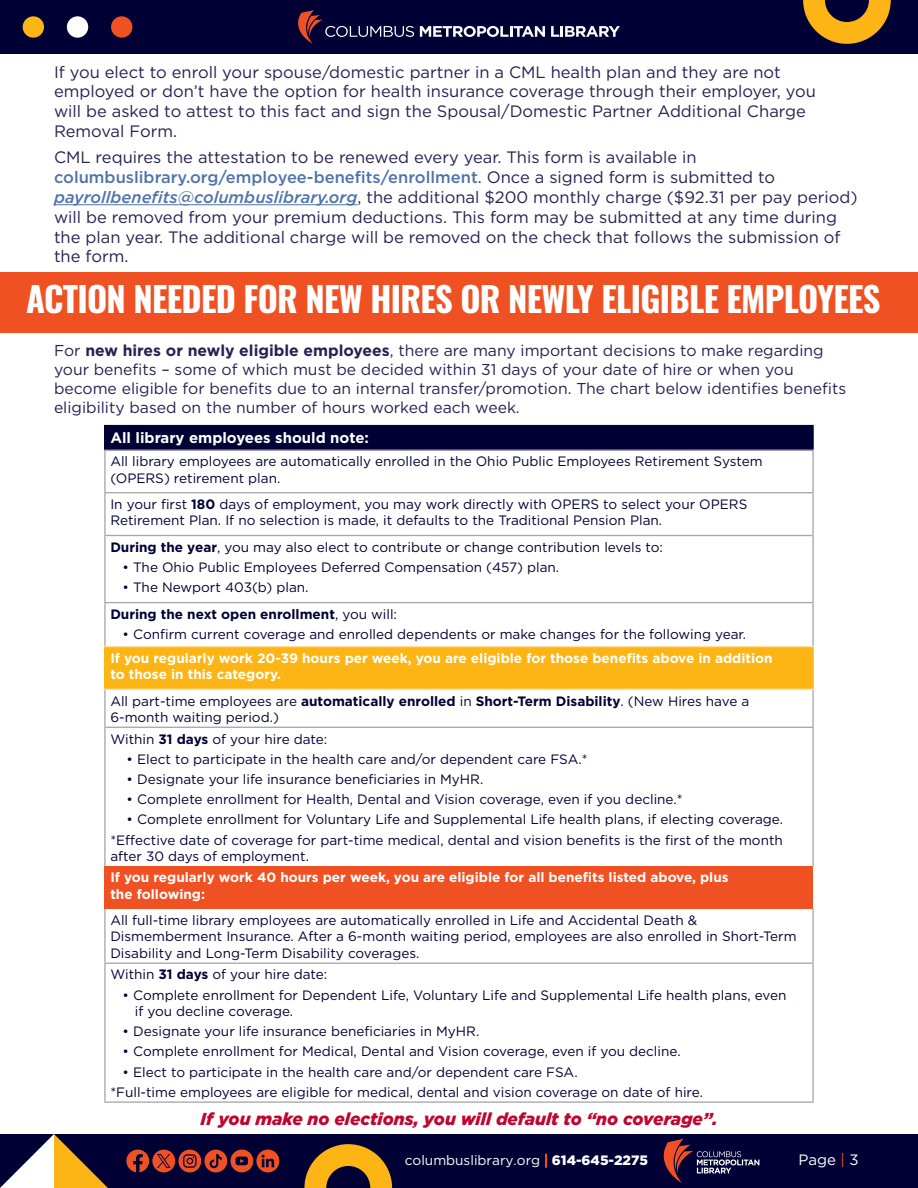
<style>
.page{position:relative;width:918px;height:1188px;background:#fff}
.page>*{position:absolute;margin:0;border:0;box-sizing:border-box;transform-origin:0 0}
.t1{font:700 34.5px "Oswald";letter-spacing:-.02em;color:#fff}
.t2{font:italic 900 17.25px "Gotham";color:#c00630}
.t3{font:16.5px/19.8px "Gotham";color:#272052}
.t4{font:15.75px/18.9px "Gotham";color:#272052}
.t5{font:15px "Gotham";color:#fff}
.t6{font:700 14.85px "Gotham";color:#fff}
.t7{font:13.65px "Gotham";color:#fff}
.t8{font:13.5px/16.4px "Gotham";color:#010035}
.t9{font:700 13.5px/16.4px "Gotham";color:#fff}
.s1{font-weight:500;color:#4f73ad}
.s2{font-weight:500;font-style:italic;color:#4f73ad}
.s3{font-weight:700}
.s4{font-weight:100;color:#f05123}
.s5{font-weight:900}
.s6{color:#f05123}
</style>
<div class="page">
<div style="left:0;top:1134px;width:918px;height:54px;background:#010035"></div>
<svg style="left:664px;top:1139px;width:95px;height:44px"></svg>
<div style="left:0;top:0;width:918px;height:54px;background:#010035"></div>
<svg style="left:420px;top:26px;width:125px;height:11px"></svg>
<svg style="left:551px;top:26px;width:69px;height:11px"></svg>
<svg style="left:298px;top:10px;width:116px;height:34px"></svg>
<svg style="left:803px;top:0;width:88px;height:44px"></svg>
<div style="left:23px;top:16px;width:21px;height:22px;background:#fcb515;border-radius:50%"></div>
<div style="left:67px;top:16px;width:21px;height:22px;background:#fff;border-radius:50%"></div>
<div style="left:111px;top:16px;width:21px;height:22px;background:#f05123;border-radius:50%"></div>
<svg style="left:0;top:1134px;width:108px;height:54px"></svg>
<svg style="left:304px;top:1144px;width:88px;height:44px"></svg>
<svg style="left:126px;top:1150px;width:153px;height:22px"></svg>
<div style="left:0;top:272px;width:918px;height:61px;background:#f05123"></div>
<div style="left:105px;top:426px;width:708px;height:24px;background:#010035"></div>
<div style="left:105px;top:647px;width:708px;height:42px;background:#fcb515"></div>
<div style="left:105px;top:866px;width:708px;height:43px;background:#f05123"></div>
<hr style="left:104px;top:451px;width:2px;height:41px;background:#a7a9ac">
<hr style="left:812px;top:451px;width:2px;height:41px;background:#a7a9ac">
<hr style="left:104px;top:492px;width:710px;height:1px;background:#a7a9ac">
<hr style="left:104px;top:493px;width:2px;height:42px;background:#a7a9ac">
<hr style="left:812px;top:493px;width:2px;height:42px;background:#a7a9ac">
<hr style="left:104px;top:535px;width:710px;height:1px;background:#a7a9ac">
<hr style="left:104px;top:536px;width:2px;height:66px;background:#a7a9ac">
<hr style="left:812px;top:536px;width:2px;height:66px;background:#a7a9ac">
<hr style="left:104px;top:602px;width:710px;height:1px;background:#a7a9ac">
<hr style="left:104px;top:603px;width:2px;height:43px;background:#a7a9ac">
<hr style="left:812px;top:603px;width:2px;height:43px;background:#a7a9ac">
<hr style="left:104px;top:690px;width:2px;height:37px;background:#a7a9ac">
<hr style="left:812px;top:690px;width:2px;height:37px;background:#a7a9ac">
<hr style="left:104px;top:727px;width:710px;height:1px;background:#a7a9ac">
<hr style="left:104px;top:728px;width:2px;height:138px;background:#a7a9ac">
<hr style="left:812px;top:728px;width:2px;height:138px;background:#a7a9ac">
<hr style="left:104px;top:909px;width:2px;height:54px;background:#a7a9ac">
<hr style="left:812px;top:909px;width:2px;height:54px;background:#a7a9ac">
<hr style="left:104px;top:425px;width:710px;height:1px;background:#010035">
<hr style="left:104px;top:426px;width:2px;height:23px;background:#010035">
<hr style="left:812px;top:426px;width:2px;height:23px;background:#010035">
<hr style="left:104px;top:449px;width:710px;height:2px;background:#777499">
<hr style="left:104px;top:646px;width:710px;height:1px;background:#ffdea3">
<hr style="left:104px;top:689px;width:710px;height:1px;background:#ffdea3">
<hr style="left:104px;top:647px;width:2px;height:42px;background:#fcb515">
<hr style="left:812px;top:647px;width:2px;height:42px;background:#fcb515">
<hr style="left:104px;top:963px;width:710px;height:1px;background:#a7a9ac">
<hr style="left:104px;top:964px;width:2px;height:137px;background:#a7a9ac">
<hr style="left:812px;top:964px;width:2px;height:137px;background:#a7a9ac">
<hr style="left:104px;top:1101px;width:710px;height:2px;background:#a7a9ac">
<hr style="left:54px;top:204px;width:303px;height:1px;background:#4f73ad">
<p class="t3" style="left:54px;top:61px;width:763px">If you elect to enroll your spouse/domestic partner in a CML health plan and they are not employed or don’t have the option for health insurance coverage through their employer, you will be asked to attest to this fact and sign the Spousal/Domestic Partner Additional Charge Removal Form.</p>
<p class="t3" style="left:54px;top:147px;width:805px">CML requires the attestation to be renewed every year. This form is available in <span class="s1">columbuslibrary.org/employee-benefits/enrollment</span>. Once a signed form is submitted to <span class="s2">payrollbenefits@columbuslibrary.org</span>, the additional $200 monthly charge ($92.31 per pay period) will be removed from your premium deductions. This form may be submitted at any time during the plan year. The additional charge will be removed on the check that follows the submission of the form.</p>
<h1 class="t1" style="left:26px;top:281px;width:856px">ACTION NEEDED FOR NEW HIRES OR NEWLY ELIGIBLE EMPLOYEES</h1>
<p class="t4" style="left:54px;top:341px;width:794px">For <span class="s3">new hires or newly eligible employees</span>, there are many important decisions to make regarding your benefits – some of which must be decided within 31 days of your date of hire or when you become eligible for benefits due to an internal transfer/promotion. The chart below identifies benefits eligibility based on the number of hours worked each week.</p>
<p class="t6" style="left:110px;top:428px;width:260px">All library employees should note:</p>
<p class="t8" style="left:110px;top:453px;width:654px">All library employees are automatically enrolled in the Ohio Public Employees Retirement System (OPERS) retirement plan.</p>
<p class="t8" style="left:110px;top:496px;width:639px">In your first <span class="s3">180</span> days of employment, you may work directly with OPERS to select your OPERS<br>Retirement Plan. If no selection is made, it defaults to the Traditional Pension Plan.</p>
<p class="t8" style="left:110px;top:539px;width:554px"><span class="s3">During the year</span>, you may also elect to contribute or change contribution levels to:</p>
<p class="t8" style="left:123px;top:559px;width:438px">• The Ohio Public Employees Deferred Compensation (457) plan.</p>
<p class="t8" style="left:110px;top:574px;width:288px;line-height:26.8px;text-indent:12px">• The Newport 403(b) plan.<br><span class="s3">During the next open enrollment</span>, you will:</p>
<p class="t8" style="left:123px;top:626px;width:625px">• Confirm current coverage and enrolled dependents or make changes for the following year.</p>
<p class="t9" style="left:110px;top:650px;width:664px">If you regularly work 20-39 hours per week, you are eligible for those benefits above in addition to those in this category.</p>
<p class="t8" style="left:110px;top:692px;width:641px">All part-time employees are <span class="s3">automatically enrolled</span> in <span class="s3">Short-Term Disability</span>. (New Hires have a<br>6-month waiting period.)</p>
<p class="t8" style="left:110px;top:730px;width:218px">Within <span class="s3">31 days</span> of your hire date:</p>
<p class="t8" style="left:127px;top:751px;width:462px">• Elect to participate in the health care and/or dependent care FSA.*</p>
<p class="t8" style="left:127px;top:771px;width:358px">• Designate your life insurance beneficiaries in MyHR.</p>
<p class="t8" style="left:127px;top:791px;width:558px">• Complete enrollment for Health, Dental and Vision coverage, even if you decline.*</p>
<p class="t8" style="left:110px;top:809px;width:674px;line-height:20.2px;text-align:right">• Complete enrollment for Voluntary Life and Supplemental Life health plans, if electing coverage. *Effective date of coverage for part-time medical, dental and vision benefits is the first of the month</p>
<p class="t8" style="left:110px;top:848px;width:200px">after 30 days of employment.</p>
<p class="t9" style="left:110px;top:869px;width:620px">If you regularly work 40 hours per week, you are eligible for all benefits listed above, plus the following:</p>
<p class="t8" style="left:110px;top:912px;width:688px">All full-time library employees are automatically enrolled in Life and Accidental Death &amp;<br>Dismemberment Insurance. After a 6-month waiting period, employees are also enrolled in Short-Term<br>Disability and Long-Term Disability coverages.</p>
<p class="t8" style="left:110px;top:966px;width:218px">Within <span class="s3">31 days</span> of your hire date:</p>
<p class="t8" style="left:135px;top:986px;width:653px;text-indent:-12px">• Complete enrollment for Dependent Life, Voluntary Life and Supplemental Life health plans, even if you decline coverage.</p>
<p class="t8" style="left:123px;top:1023px;width:358px">• Designate your life insurance beneficiaries in MyHR.</p>
<p class="t8" style="left:123px;top:1043px;width:560px">• Complete enrollment for Medical, Dental and Vision coverage, even if you decline.</p>
<p class="t8" style="left:110px;top:1061px;width:594px;line-height:20.2px;text-indent:12px">• Elect to participate in the health care and/or dependent care FSA.<br>*Full-time employees are eligible for medical, dental and vision coverage on date of hire.</p>
<p class="t2" style="left:201px;top:1107px;width:518px">If you make no elections, you will default to “no coverage”.</p>
<p class="t7" style="left:405px;top:1152px;width:245px">columbuslibrary.org <span class="s4">|</span> <span class="s5">614-645-2275</span></p>
<p class="t5" style="left:799px;top:1150px;width:62px">Page <span class="s6">|</span> 3</p>
</div>
